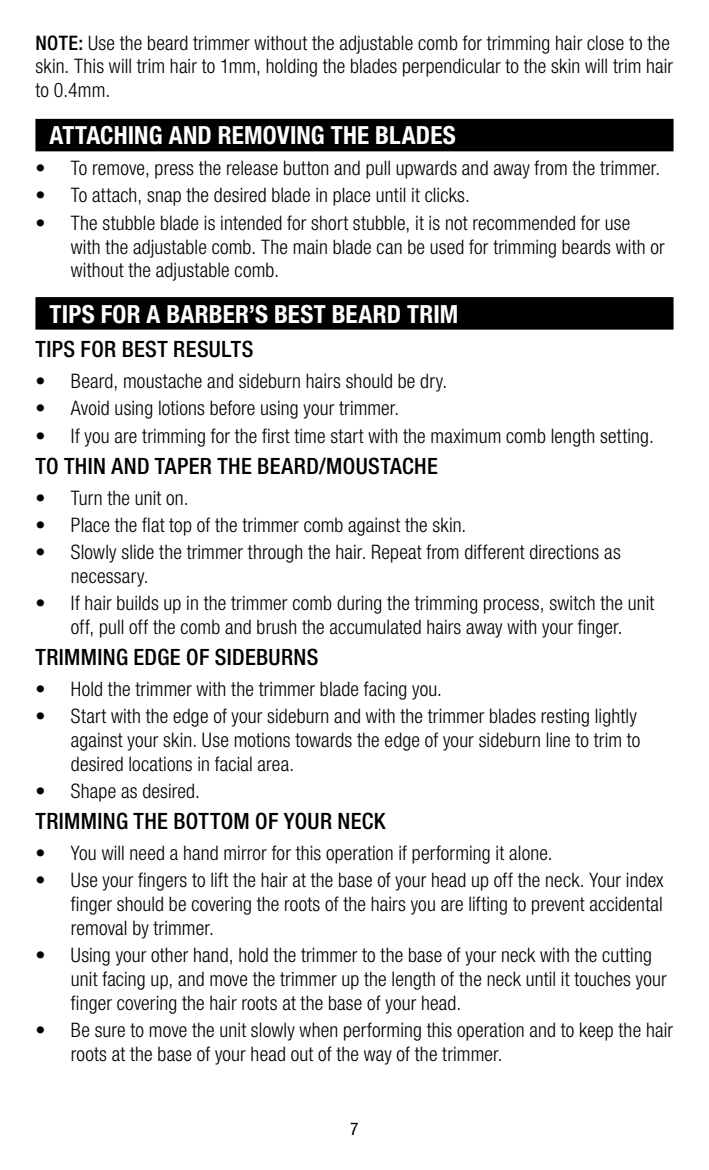
<style>
.page{position:relative;width:709px;height:1170px;background:#fff}
.page>*{position:absolute;margin:0;border:0;box-sizing:border-box;transform-origin:0 0}
.t1{font:700 condensed 25px "Helvetica Neue LT Std";letter-spacing:.005em;color:#fff}
.t2{font:500 condensed 22.5px "Helvetica Neue LT Std";letter-spacing:.015em;color:#000}
.t3{font:300 condensed 20px/23.8px "Helvetica Neue LT Std";letter-spacing:.01em;color:#000}
.t4{font:condensed 17.5px "Helvetica Neue LT Std";color:#000}
.s1{font-weight:500}
</style>
<div class="page">
<div style="left:35px;top:119px;width:638px;height:32px;background:#000"></div>
<div style="left:35px;top:297px;width:638px;height:32px;background:#000"></div>
<p class="t3" style="left:35px;top:31px;width:639px"><span class="s1">NOTE:</span> Use the beard trimmer without the adjustable comb for trimming hair close to the skin. This will trim hair to 1mm, holding the blades perpendicular to the skin will trim hair to 0.4mm.</p>
<p class="t1" style="left:50px;top:120px;width:407px">ATTACHING AND REMOVING THE BLADES</p>
<p class="t3" style="left:35px;top:156px;width:626px">• To remove, press the release button and pull upwards and away from the trimmer.</p>
<p class="t3" style="left:35px;top:183px;width:436px">• To attach, snap the desired blade in place until it clicks.</p>
<p class="t3" style="left:71px;top:211px;width:595px;text-indent:-35px">• The stubble blade is intended for short stubble, it is not recommended for use with the adjustable comb. The main blade can be used for trimming beards with or without the adjustable comb.</p>
<p class="t1" style="left:50px;top:298px;width:410px">TIPS FOR A BARBER’S BEST BEARD TRIM</p>
<p class="t2" style="left:35px;top:336px;width:219px">TIPS FOR BEST RESULTS</p>
<p class="t3" style="left:35px;top:369px;width:413px">• Beard, moustache and sideburn hairs should be dry.</p>
<p class="t3" style="left:35px;top:396px;width:365px">• Avoid using lotions before using your trimmer.</p>
<p class="t3" style="left:35px;top:423px;width:620px">• If you are trimming for the first time start with the maximum comb length setting.</p>
<p class="t2" style="left:35px;top:452px;width:404px">TO THIN AND TAPER THE BEARD/MOUSTACHE</p>
<p class="t3" style="left:35px;top:485px;width:155px">• Turn the unit on.</p>
<p class="t3" style="left:35px;top:512px;width:432px">• Place the flat top of the trimmer comb against the skin.</p>
<p class="t3" style="left:71px;top:540px;width:551px;text-indent:-35px">• Slowly slide the trimmer through the hair. Repeat from different directions as necessary.</p>
<p class="t3" style="left:35px;top:591px;width:620px;text-align:center">• If hair builds up in the trimmer comb during the trimming process, switch the unit off, pull off the comb and brush the accumulated hairs away with your finger.</p>
<p class="t2" style="left:35px;top:643px;width:284px">TRIMMING EDGE OF SIDEBURNS</p>
<p class="t3" style="left:35px;top:676px;width:408px">• Hold the trimmer with the trimmer blade facing you.</p>
<p class="t3" style="left:71px;top:704px;width:571px;text-indent:-35px">• Start with the edge of your sideburn and with the trimmer blades resting lightly against your skin. Use motions towards the edge of your sideburn line to trim to desired locations in facial area.</p>
<p class="t3" style="left:35px;top:778px;width:166px">• Shape as desired.</p>
<p class="t2" style="left:35px;top:807px;width:351px">TRIMMING THE BOTTOM OF YOUR NECK</p>
<p class="t3" style="left:35px;top:840px;width:518px">• You will need a hand mirror for this operation if performing it alone.</p>
<p class="t3" style="left:71px;top:868px;width:594px;text-align:justify;text-indent:-35px">• Use your fingers to lift the hair at the base of your head up off the neck. Your index finger should be covering the roots of the hairs you are lifting to prevent accidental removal by trimmer.</p>
<p class="t3" style="left:71px;top:942px;width:597px;text-indent:-35px">• Using your other hand, hold the trimmer to the base of your neck with the cutting unit facing up, and move the trimmer up the length of the neck until it touches your finger covering the hair roots at the base of your head.</p>
<p class="t3" style="left:71px;top:1017px;width:603px;text-indent:-35px">• Be sure to move the unit slowly when performing this operation and to keep the hair roots at the base of your head out of the way of the trimmer.</p>
<p class="t4" style="left:350px;top:1118px;width:10px">7</p>
</div>
